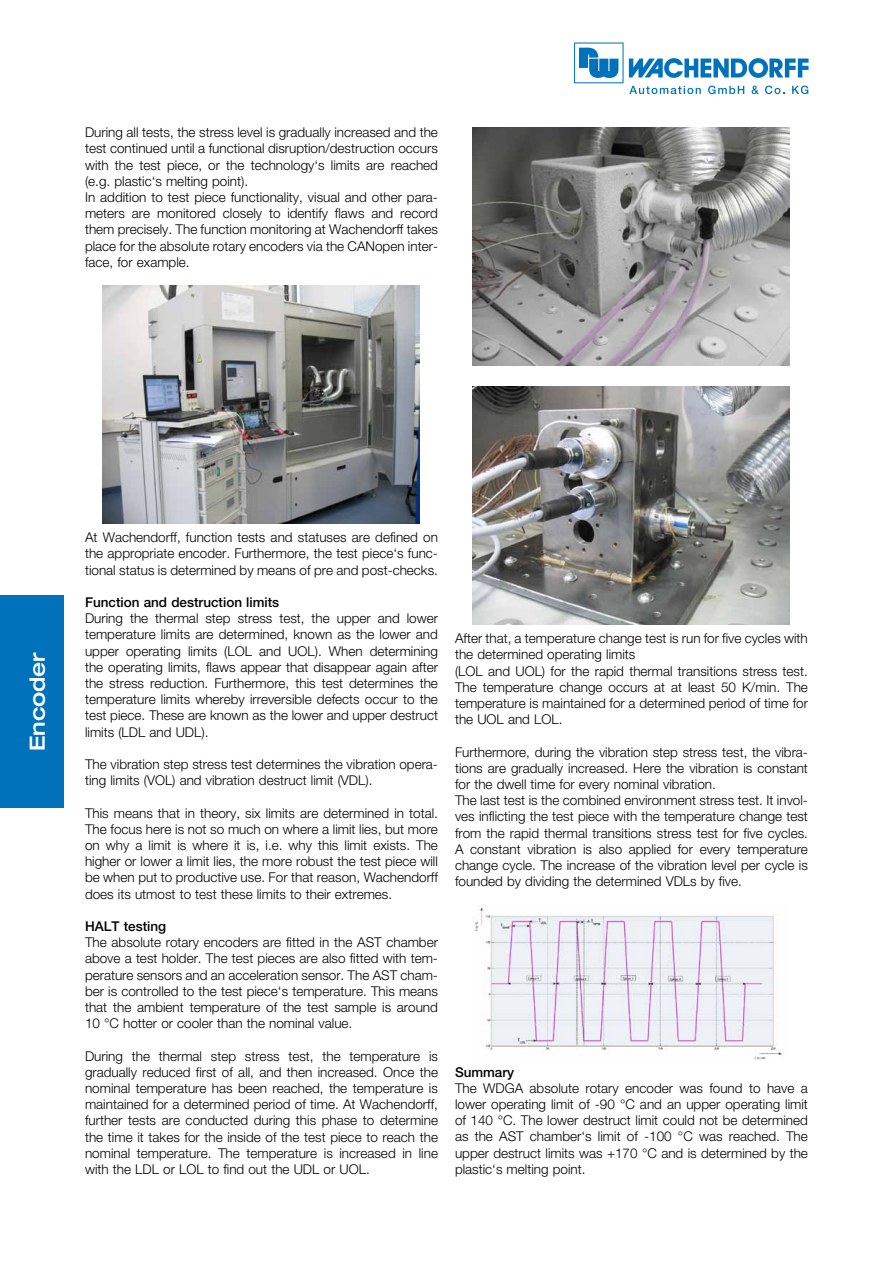
<style>
.page{position:relative;width:893px;height:1263px;background:#fff}
.page>*{position:absolute;margin:0;border:0;box-sizing:border-box;transform-origin:0 0}
.t1{font:500 expanded 21px "Helvetica Neue LT Pro";color:#fff}
.t2{font:300 13.5px/16.2px "Helvetica Neue LT Pro";color:#000;text-align:justify}
.t3{font:500 13.5px "Helvetica Neue LT Pro";color:#000}
</style>
<div class="page">
<div style="left:0;top:595px;width:64px;height:213px;background:#0072bc"></div>
<img style="left:102px;top:286px;width:318px;height:238px">
<svg style="left:574px;top:43px;width:235px;height:51px"></svg>
<img style="left:472px;top:128px;width:317px;height:238px">
<img style="left:472px;top:387px;width:317px;height:238px">
<img style="left:474px;top:908px;width:308px;height:152px">
<p class="t2" style="left:85px;top:124px;width:354px;text-align:left">During all tests, the stress level is gradually increased and the test continued until a functional disruption/destruction occurs with the test piece, or the technology‘s limits are reached (e.g. plastic‘s melting point).<br>In addition to test piece functionality, visual and other para&shy;meters are monitored closely to identify flaws and record them precisely. The function monitoring at Wachendorff takes place for the absolute rotary encoders via the CANopen inter&shy;face, for example.</p>
<h1 class="t1" style="left:24px;top:751px;width:101px;rotate:-90deg">Encoder</h1>
<p class="t2" style="left:85px;top:529px;width:354px">At Wachendorff, function tests and statuses are defined on the appropriate encoder. Furthermore, the test piece‘s func&shy;tional status is determined by means of pre and post-checks.</p>
<p class="t3" style="left:85px;top:594px;width:196px">Function and destruction limits</p>
<p class="t2" style="left:85px;top:610px;width:354px">During the thermal step stress test, the upper and lower temperature limits are determined, known as the lower and upper operating limits (LOL and UOL). When determining the operating limits, flaws appear that disappear again after the stress reduction. Furthermore, this test determines the temperature limits whereby irreversible defects occur to the test piece. These are known as the lower and upper destruct limits (LDL and UDL).</p>
<p class="t2" style="left:85px;top:756px;width:354px">The vibration step stress test determines the vibration opera&shy;ting limits (VOL) and vibration destruct limit (VDL).</p>
<p class="t2" style="left:85px;top:804px;width:354px">This means that in theory, six limits are determined in total.<br>The focus here is not so much on where a limit lies, but more on why a limit is where it is, i.e. why this limit exists. The higher or lower a limit lies, the more robust the test piece will be when put to productive use. For that reason, Wachendorff does its utmost to test these limits to their extremes.</p>
<p class="t3" style="left:85px;top:918px;width:83px">HALT testing</p>
<p class="t2" style="left:85px;top:934px;width:354px">The absolute rotary encoders are fitted in the AST chamber above a test holder. The test pieces are also fitted with tem&shy;perature sensors and an acceleration sensor. The AST cham&shy;ber is controlled to the test piece‘s temperature. This means that the ambient temperature of the test sample is around 10 °C hotter or cooler than the nominal value.</p>
<p class="t2" style="left:85px;top:1047px;width:354px">During the thermal step stress test, the temperature is gradually reduced first of all, and then increased. Once the nominal temperature has been reached, the temperature is maintained for a determined period of time. At Wachendorff, further tests are conducted during this phase to determine the time it takes for the inside of the test piece to reach the nominal temperature. The temperature is increased in line with the LDL or LOL to find out the UDL or UOL.</p>
<p class="t2" style="left:455px;top:630px;width:354px;text-align:left">After that, a temperature change test is run for five cycles with the determined operating limits<br>(LOL and UOL) for the rapid thermal transitions stress test.<br>The temperature change occurs at at least 50 K/min. The temperature is maintained for a determined period of time for the UOL and LOL.</p>
<p class="t2" style="left:455px;top:743px;width:354px;text-align:left">Furthermore, during the vibration step stress test, the vibra&shy;tions are gradually increased. Here the vibration is constant for the dwell time for every nominal vibration.<br>The last test is the combined environment stress test. It invol&shy;ves inflicting the test piece with the temperature change test from the rapid thermal transitions stress test for five cycles.<br>A constant vibration is also applied for every temperature change cycle. The increase of the vibration level per cycle is founded by dividing the determined VDLs by five.</p>
<p class="t3" style="left:455px;top:1063px;width:61px">Summary</p>
<p class="t2" style="left:455px;top:1079px;width:354px">The WDGA absolute rotary encoder was found to have a lower operating limit of -90 °C and an upper operating limit of 140 °C. The lower destruct limit could not be determined as the AST chamber‘s limit of -100 °C was reached. The upper destruct limits was +170 °C and is determined by the plastic‘s melting point.</p>
</div>
